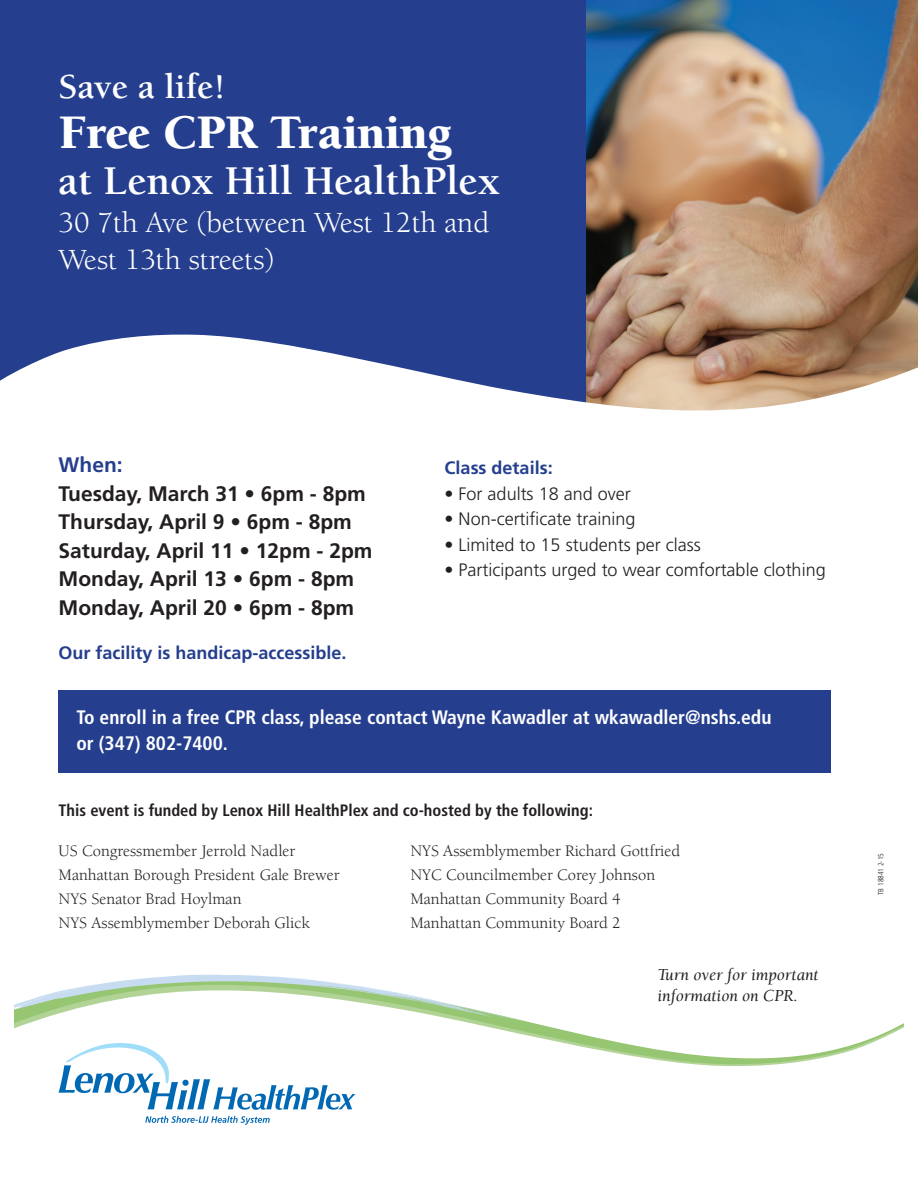
<style>
.page{position:relative;width:918px;height:1188px;background:#fff}
.page>*{position:absolute;margin:0;border:0;box-sizing:border-box;transform-origin:0 0}
.t1{font:900 49.5px "Berkeley";letter-spacing:-.01em;color:#fff}
.t2{font:700 42px "Berkeley";color:#fff}
.t3{font:700 36px "Berkeley";color:#fff}
.t4{font:30px/37.5px "Berkeley";color:#fff}
.t5{font:700 21px/28.5px "Frutiger";color:#231f20}
.t6{font:700 21px "Frutiger";color:#253f8e}
.t7{font:700 condensed 19.5px/25.5px "Frutiger";color:#fff}
.t8{font:300 18px "Frutiger";color:#231f20}
.t9{font:700 18px "Frutiger";color:#253f8e}
.t10{font:italic 17.25px/21px "Berkeley";color:#231f20}
.t11{font:16.5px/24px "Berkeley";color:#231f20}
.t12{font:700 condensed 16.5px "Frutiger";color:#231f20}
.t13{font:300 condensed 7.5px "Frutiger";color:#231f20}
</style>
<div class="page">
<img style="left:585px;top:0;width:333px;height:287px">
<div style="left:0;top:0;width:585px;height:456px;background:#253f8e"></div>
<svg style="left:0;top:287px;width:918px;height:169px"></svg>
<svg style="left:0;top:334px;width:918px;height:101px;fill:#fff"></svg>
<div style="left:59px;top:690px;width:772px;height:83px;background:#253f8e"></div>
<svg style="left:15px;top:974px;width:889px;height:91px"></svg>
<svg style="left:15px;top:975px;width:503px;height:47px"></svg>
<svg style="left:59px;top:1041px;width:296px;height:69px"></svg>
<svg style="left:145px;top:1116px;width:125px;height:9px"></svg>
<h3 class="t3" style="left:59px;top:67px;width:168px">Save a life!</h3>
<h1 class="t1" style="left:59px;top:106px;width:394px">Free CPR Training</h1>
<h2 class="t2" style="left:59px;top:159px;width:443px">at Lenox Hill HealthPlex</h2>
<h3 class="t4" style="left:59px;top:204px;width:432px">30 7th Ave (between West 12th and<br>West 13th streets)</h3>
<p class="t6" style="left:59px;top:452px;width:66px">When:</p>
<p class="t5" style="left:59px;top:479px;width:315px">Tuesday, March 31 • 6pm - 8pm<br>Thursday, April 9 • 6pm - 8pm<br>Saturday, April 11 • 12pm - 2pm<br>Monday, April 13 • 6pm - 8pm<br>Monday, April 20 • 6pm - 8pm</p>
<p class="t9" style="left:59px;top:643px;width:290px">Our facility is handicap-accessible.</p>
<p class="t9" style="left:445px;top:458px;width:110px">Class details:</p>
<p class="t8" style="left:445px;top:484px;width:188px">• For adults 18 and over</p>
<p class="t8" style="left:445px;top:509px;width:192px">• Non-certificate training</p>
<p class="t8" style="left:445px;top:535px;width:258px">• Limited to 15 students per class</p>
<p class="t8" style="left:445px;top:560px;width:383px">• Participants urged to wear comfortable clothing</p>
<p class="t7" style="left:76px;top:705px;width:697px">To enroll in a free CPR class, please contact Wayne Kawadler at wkawadler@nshs.edu or (347) 802-7400.</p>
<p class="t12" style="left:59px;top:800px;width:536px">This event is funded by Lenox Hill HealthPlex and co-hosted by the following:</p>
<p class="t11" style="left:59px;top:839px;width:283px">US Congressmember Jerrold Nadler Manhattan Borough President Gale Brewer NYS Senator Brad Hoylman<br>NYS Assemblymember Deborah Glick</p>
<p class="t11" style="left:410px;top:839px;width:272px">NYS Assemblymember Richard Gottfried<br>NYC Councilmember Corey Johnson<br>Manhattan Community Board 4<br>Manhattan Community Board 2</p>
<p class="t10" style="left:657px;top:965px;width:163px">Turn over for important information on CPR.</p>
<p class="t13" style="left:877px;top:895px;width:43px;rotate:-90deg">TB 18841 2-15</p>
</div>
